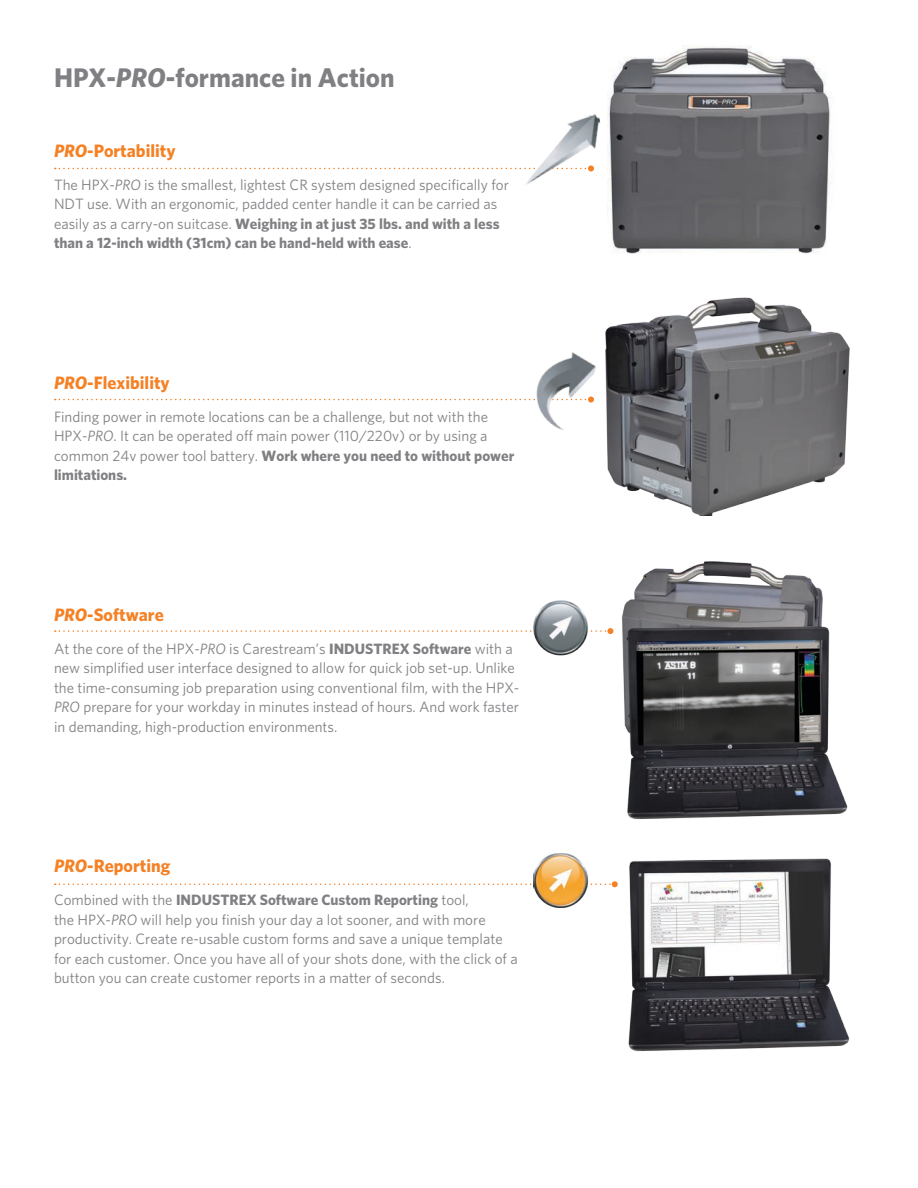
<style>
.page{position:relative;width:918px;height:1188px;background:#fff}
.page>*{position:absolute;margin:0;border:0;box-sizing:border-box;transform-origin:0 0}
.t1{font:700 27px "Whitney K";color:#807f83}
.t2{font:700 18px "Whitney K";color:#f58125}
.t3{font:15px/19.5px "Whitney K";color:#807f83}
.s1{font-style:italic}
.s2{font-weight:700}
</style>
<div class="page">
<img style="left:610px;top:561px;width:238px;height:259px">
<img style="left:608px;top:45px;width:224px;height:209px">
<svg style="left:55px;top:167px;width:457px;height:3px"></svg>
<svg style="left:55px;top:398px;width:466px;height:3px"></svg>
<img style="left:605px;top:297px;width:244px;height:218px">
<svg style="left:55px;top:628px;width:558px;height:6px"></svg>
<svg style="left:55px;top:881px;width:561px;height:6px"></svg>
<img style="left:524px;top:352px;width:72px;height:78px">
<img style="left:514px;top:114px;width:96px;height:73px">
<img style="left:529px;top:600px;width:66px;height:56px">
<img style="left:534px;top:853px;width:66px;height:55px">
<img style="left:616px;top:858px;width:234px;height:194px">
<h1 class="t1" style="left:54px;top:61px;width:342px">HPX-<span class="s1">PRO</span>-formance in Action</h1>
<p class="t2" style="left:54px;top:140px;width:123px"><span class="s1">PRO</span>-Portability</p>
<p class="t3" style="left:54px;top:175px;width:456px">The HPX-<span class="s1">PRO</span> is the smallest, lightest CR system designed specifically for NDT use. With an ergonomic, padded center handle it can be carried as easily as a carry-on suitcase. <span class="s2">Weighing in at just 35 lbs. and with a less than a 12-inch width (31cm) can be hand-held with ease</span>.</p>
<p class="t2" style="left:54px;top:372px;width:117px"><span class="s1">PRO</span>-Flexibility</p>
<p class="t3" style="left:54px;top:406px;width:462px">Finding power in remote locations can be a challenge, but not with the HPX-<span class="s1">PRO</span>. It can be operated off main power (110/220v) or by using a common 24v power tool battery. <span class="s2">Work where you need to without power limitations.</span></p>
<p class="t2" style="left:54px;top:604px;width:111px"><span class="s1">PRO</span>-Software</p>
<p class="t3" style="left:54px;top:638px;width:467px">At the core of the HPX-<span class="s1">PRO</span> is Carestream’s <span class="s2">INDUSTREX Software</span> with a new simplified user interface designed to allow for quick job set-up. Unlike the time-consuming job preparation using conventional film, with the HPX-<span class="s1">PRO</span> prepare for your workday in minutes instead of hours. And work faster in demanding, high-production environments.</p>
<p class="t2" style="left:54px;top:855px;width:118px"><span class="s1">PRO</span>-Reporting</p>
<p class="t3" style="left:54px;top:890px;width:465px">Combined with the <span class="s2">INDUSTREX Software Custom Reporting</span> tool,<br>the HPX-<span class="s1">PRO</span> will help you finish your day a lot sooner, and with more productivity. Create re-usable custom forms and save a unique template for each customer. Once you have all of your shots done, with the click of a button you can create customer reports in a matter of seconds.</p>
</div>
